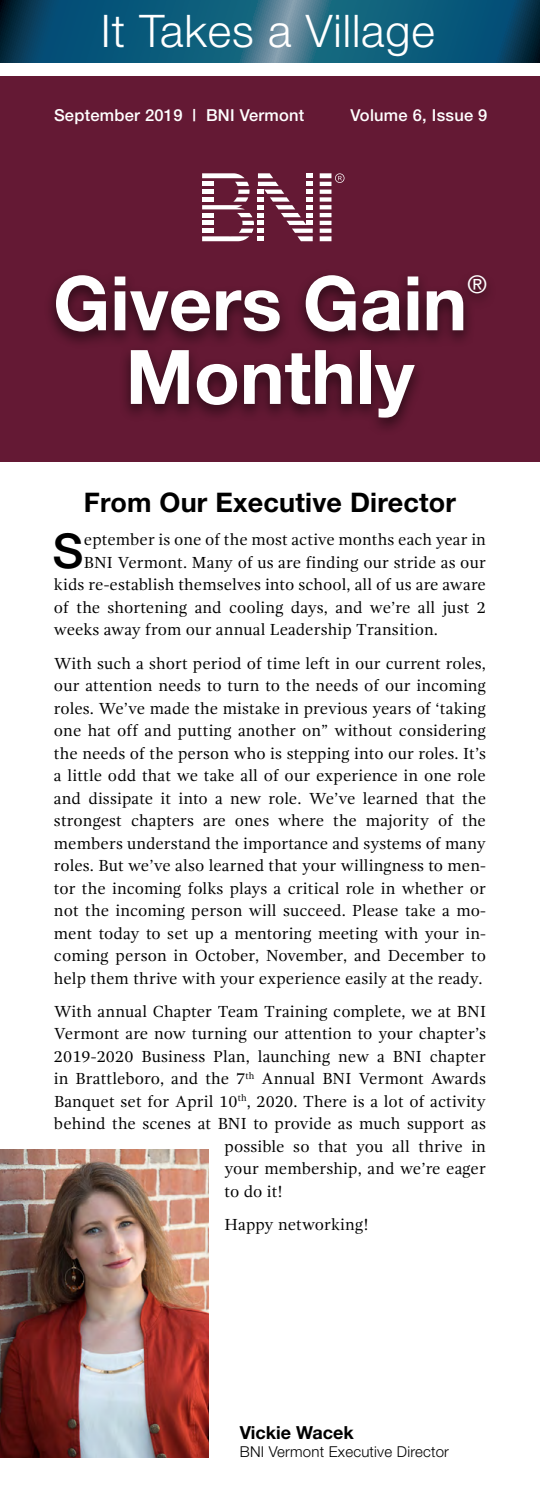
<style>
.page{position:relative;width:540px;height:1512px;background:#fff}
.page>*{position:absolute;margin:0;border:0;box-sizing:border-box;transform-origin:0 0}
.t1{font:700 75.3px "Helvetica Neue";color:#fff}
.t2{font:500 48px "Helvetica Neue";color:#000}
.t3{font:300 45px "Helvetica Neue";letter-spacing:.02em;color:#fff}
.t4{font:700 27px "Helvetica Neue";letter-spacing:.01em;color:#000}
.t5{font:24.45px "Helvetica Neue";color:#fff}
.t6{font:700 18px "Helvetica Neue";color:#000}
.t7{font:16.5px/22.5px "Gandhi Serif";letter-spacing:.01em;color:#000;text-align:justify}
.t8{font:500 16.5px "Helvetica Neue";letter-spacing:.015em;color:#fff}
.t9{font:300 15px "Helvetica Neue";letter-spacing:.015em;color:#000}
</style>
<div class="page">
<div style="left:0;top:76px;width:540px;height:385px;background:#641934"></div>
<div style="left:43px;top:269px;width:455px;height:166px;background:#000;opacity:.6"></div>
<svg style="left:320px;top:173px;width:25px;height:68px"></svg>
<svg style="left:202px;top:173px;width:111px;height:68px"></svg>
<img style="left:0;top:1149px;width:208px;height:309px">
<svg style="left:0;top:0;width:540px;height:63px;background:#145a77"></svg>
<h3 class="t3" style="left:101px;top:3px;width:336px">It Takes a Village</h3>
<p class="t8" style="left:54px;top:105px;width:252px">September 2019 | BNI Vermont</p>
<p class="t8" style="left:351px;top:105px;width:138px">Volume 6, Issue 9</p>
<h1 class="t1" style="left:53px;top:257px;width:416px">Givers Gain</h1>
<h3 class="t5" style="left:467px;top:270px;width:21px">®</h3>
<h1 class="t1" style="left:126px;top:331px;width:290px">Monthly</h1>
<h3 class="t4" style="left:84px;top:486px;width:374px">From Our Executive Director</h3>
<h2 class="t2" style="left:52px;top:522px;width:33px">S</h2>
<p class="t7" style="left:84px;top:528px;width:404px">eptember is one of the most active months each year in</p>
<p class="t7" style="left:84px;top:551px;width:404px">BNI Vermont. Many of us are finding our stride as our</p>
<p class="t7" style="left:54px;top:573px;width:433px">kids re-establish themselves into school, all of us are aware</p>
<p class="t7" style="left:54px;top:596px;width:433px">of the shortening and cooling days, and we’re all just 2</p>
<p class="t7" style="left:54px;top:619px;width:386px">weeks away from our annual Leadership Transition.</p>
<p class="t7" style="left:54px;top:652px;width:434px">With such a short period of time left in our current roles, our attention needs to turn to the needs of our incoming roles. We’ve made the mistake in previous years of ‘taking one hat off and putting another on” without considering the needs of the person who is stepping into our roles. It’s a little odd that we take all of our experience in one role and dissipate it into a new role. We’ve learned that the strongest chapters are ones where the majority of the members understand the importance and systems of many roles. But we’ve also learned that your willingness to men&shy;tor the incoming folks plays a critical role in whether or not the incoming person will succeed. Please take a mo&shy;ment today to set up a mentoring meeting with your in&shy;coming person in October, November, and December to help them thrive with your experience easily at the ready.</p>
<p class="t7" style="left:54px;top:1000px;width:434px">With annual Chapter Team Training complete, we at BNI</p>
<p class="t7" style="left:54px;top:1023px;width:433px">Vermont are now turning our attention to your chapter’s</p>
<p class="t7" style="left:54px;top:1045px;width:433px">2019-2020 Business Plan, launching new a BNI chapter</p>
<p class="t7" style="left:54px;top:1068px;width:433px">in Brattleboro, and the 7<sup>th</sup> Annual BNI Vermont Awards</p>
<p class="t7" style="left:54px;top:1090px;width:434px">Banquet set for April 10<sup>th</sup>, 2020. There is a lot of activity</p>
<p class="t7" style="left:54px;top:1113px;width:434px">behind the scenes at BNI to provide as much support as</p>
<p class="t7" style="left:225px;top:1135px;width:263px">possible so that you all thrive in</p>
<p class="t7" style="left:225px;top:1158px;width:263px">your membership, and we’re eager</p>
<p class="t7" style="left:225px;top:1180px;width:60px">to do it!</p>
<p class="t7" style="left:225px;top:1213px;width:146px">Happy networking!</p>
<p class="t6" style="left:240px;top:1421px;width:115px">Vickie Wacek</p>
<p class="t9" style="left:240px;top:1443px;width:211px">BNI Vermont Executive Director</p>
</div>
